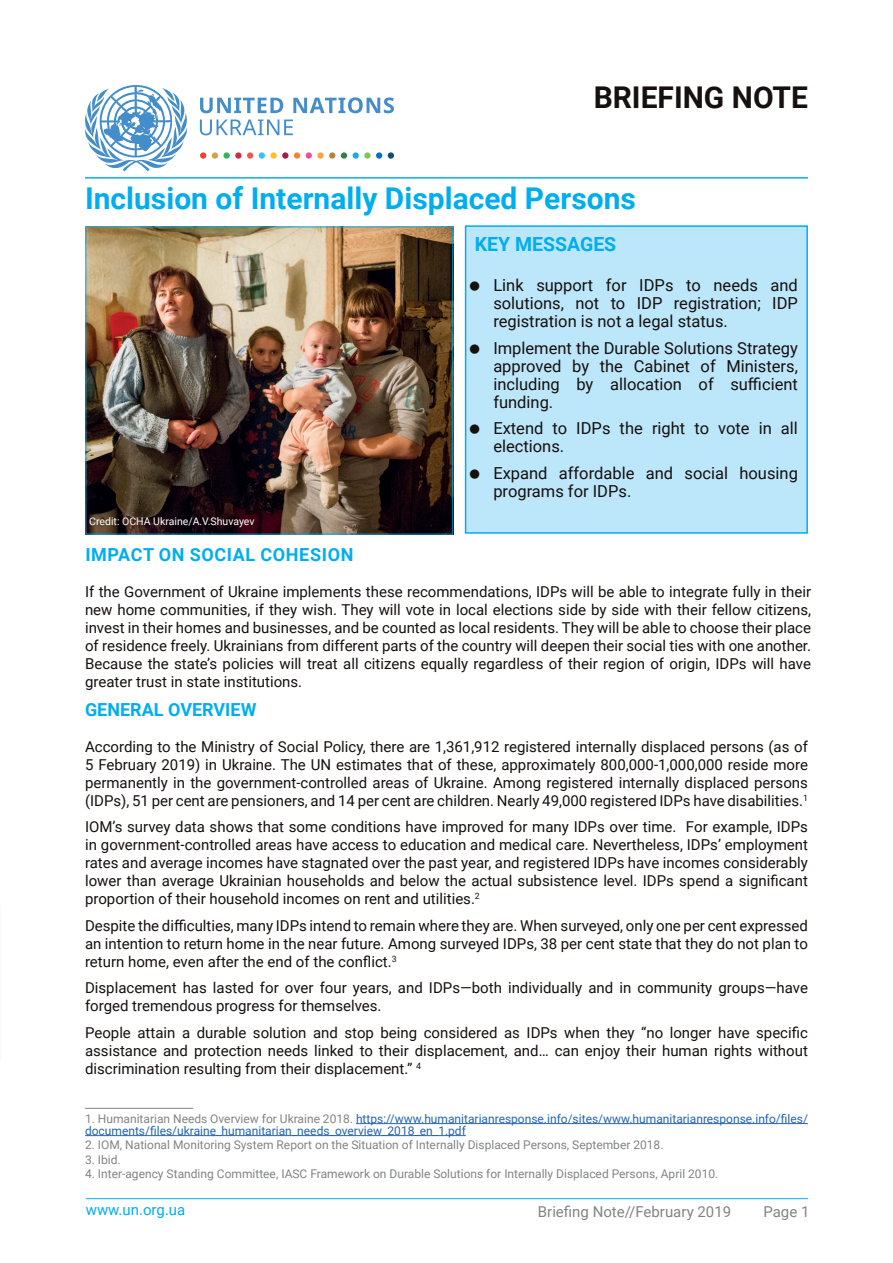
<style>
.page{position:relative;width:893px;height:1263px;background:#fff}
.page>*{position:absolute;margin:0;border:0;box-sizing:border-box;transform-origin:0 0}
.t1{font:700 30px "Roboto";color:#00aeef}
.t2{font:700 30px "Roboto";color:#16100e}
.t3{font:700 19.5px "Roboto";color:#00aeef}
.t4{font:700 18px "Roboto";letter-spacing:.025em;color:#00aeef}
.t5{font:700 18px "Roboto";color:#00aeef}
.t6{font:16.5px/18px "Roboto";color:#16100e;text-align:justify}
.t7{font:15px/18px "Roboto";color:#16100e;text-align:justify}
.t8{font:15px "Roboto";color:#828383}
.t9{font:15px "Roboto";color:#00aeef}
.t10{font:12px "Roboto";color:#828383}
.t11{font:12px/12px "Roboto";color:#2564b0}
.t12{font:10.5px "Roboto";color:#fff}
.s1{color:#828383}
</style>
<div class="page">
<hr style="left:86px;top:1198px;width:722px;height:1px;background:#00aeef">
<img style="left:88px;top:229px;width:362px;height:303px">
<hr style="left:85px;top:1108px;width:108px;height:1px;background:#828383">
<hr style="left:356px;top:1123px;width:452px;height:1px;background:#2564b0">
<hr style="left:85px;top:1135px;width:381px;height:1px;background:#2564b0">
<hr style="left:85px;top:177px;width:723px;height:2px;background:#00aeef">
<div style="left:466px;top:226px;width:341px;height:307px;background:#bce6fa"></div>
<div style="left:465px;top:225px;width:343px;height:309px;border:2px solid #00aeef"></div>
<svg style="left:200px;top:119px;width:93px;height:16px"></svg>
<svg style="left:85px;top:85px;width:102px;height:86px"></svg>
<div style="left:200px;top:152px;width:6px;height:7px;background:#ee4235;border-radius:50%"></div>
<div style="left:224px;top:152px;width:6px;height:7px;background:#2fb45b;border-radius:50%"></div>
<div style="left:247px;top:152px;width:6px;height:7px;background:#f05a43;border-radius:50%"></div>
<svg style="left:270px;top:152px;width:7px;height:7px"></svg>
<div style="left:294px;top:152px;width:6px;height:7px;background:#f58432;border-radius:50%"></div>
<svg style="left:317px;top:152px;width:7px;height:7px"></svg>
<div style="left:341px;top:152px;width:6px;height:7px;background:#2f804c;border-radius:50%"></div>
<div style="left:212px;top:152px;width:6px;height:7px;background:#d4a347;border-radius:50%"></div>
<svg style="left:235px;top:152px;width:7px;height:7px"></svg>
<div style="left:259px;top:152px;width:6px;height:7px;background:#36c5f2;border-radius:50%"></div>
<div style="left:282px;top:152px;width:6px;height:7px;background:#a21d4b;border-radius:50%"></div>
<div style="left:306px;top:152px;width:6px;height:7px;background:#ed4e9c;border-radius:50%"></div>
<div style="left:329px;top:152px;width:6px;height:7px;background:#b18535;border-radius:50%"></div>
<div style="left:353px;top:152px;width:6px;height:7px;background:#16ace3;border-radius:50%"></div>
<div style="left:376px;top:152px;width:6px;height:7px;background:#0871ba;border-radius:50%"></div>
<svg style="left:364px;top:152px;width:7px;height:7px"></svg>
<div style="left:388px;top:152px;width:6px;height:7px;background:#134e6f;border-radius:50%"></div>
<svg style="left:200px;top:98px;width:83px;height:15px"></svg>
<svg style="left:293px;top:97px;width:101px;height:16px"></svg>
<h1 class="t2" style="left:594px;top:76px;width:216px">BRIEFING NOTE</h1>
<h1 class="t1" style="left:85px;top:177px;width:552px">Inclusion of Internally Displaced Persons</h1>
<p class="t12" style="left:89px;top:514px;width:167px">Credit: OCHA Ukraine/A.V.Shuvayev</p>
<h2 class="t3" style="left:475px;top:231px;width:143px">KEY MESSAGES</h2>
<p class="t6" style="left:493px;top:276px;width:306px">Link support for IDPs to needs and solutions, not to IDP registration; IDP registration is not a legal status.</p>
<p class="t6" style="left:493px;top:338px;width:306px">Implement the Durable Solutions Strategy approved by the Cabinet of Ministers, including by allocation of sufficient funding.</p>
<p class="t6" style="left:493px;top:419px;width:306px">Extend to IDPs the right to vote in all elections.</p>
<p class="t6" style="left:493px;top:463px;width:306px">Expand affordable and social housing programs for IDPs.</p>
<p class="t4" style="left:85px;top:542px;width:270px">IMPACT ON SOCIAL COHESION</p>
<p class="t7" style="left:85px;top:582px;width:727px">If the Government of Ukraine implements these recommendations, IDPs will be able to integrate fully in their new home communities, if they wish. They will vote in local elections side by side with their fellow citizens, invest in their homes and businesses, and be counted as local residents. They will be able to choose their place of residence freely. Ukrainians from different parts of the country will deepen their social ties with one another.<br>Because the state’s policies will treat all citizens equally regardless of their region of origin, IDPs will have greater trust in state institutions.</p>
<p class="t5" style="left:85px;top:697px;width:173px">GENERAL OVERVIEW</p>
<p class="t7" style="left:85px;top:737px;width:724px">According to the Ministry of Social Policy, there are 1,361,912 registered internally displaced persons (as of 5 February 2019) in Ukraine. The UN estimates that of these, approximately 800,000-1,000,000 reside more permanently in the government-controlled areas of Ukraine. Among registered internally displaced persons (IDPs), 51 per cent are pensioners, and 14 per cent are children. Nearly 49,000 registered IDPs have disabilities.<sup>1</sup></p>
<p class="t7" style="left:85px;top:817px;width:724px">IOM’s survey data shows that some conditions have improved for many IDPs over time. For example, IDPs in government-controlled areas have access to education and medical care. Nevertheless, IDPs’ employment rates and average incomes have stagnated over the past year, and registered IDPs have incomes considerably lower than average Ukrainian households and below the actual subsistence level. IDPs spend a significant proportion of their household incomes on rent and utilities.<sup>2</sup></p>
<p class="t7" style="left:85px;top:916px;width:724px">Despite the difficulties, many IDPs intend to remain where they are. When surveyed, only one per cent expressed an intention to return home in the near future. Among surveyed IDPs, 38 per cent state that they do not plan to return home, even after the end of the conflict.<sup>3</sup></p>
<p class="t7" style="left:85px;top:978px;width:724px">Displacement has lasted for over four years, and IDPs—both individually and in community groups—have forged tremendous progress for themselves.</p>
<p class="t7" style="left:85px;top:1023px;width:724px">People attain a durable solution and stop being considered as IDPs when they “no longer have specific assistance and protection needs linked to their displacement, and… can enjoy their human rights without discrimination resulting from their displacement.” <sup>4</sup></p>
<p class="t11" style="left:85px;top:1112px;width:724px"><span class="s1">1. Humanitarian Needs Overview for Ukraine 2018.</span> https://www.humanitarianresponse.info/sites/www.humanitarianresponse.info/files/ documents/files/ukraine_humanitarian_needs_overview_2018_en_1.pdf</p>
<p class="t10" style="left:85px;top:1136px;width:580px">2. IOM, National Monitoring System Report on the Situation of Internally Displaced Persons, September 2018.</p>
<p class="t10" style="left:85px;top:1151px;width:37px">3. Ibid.</p>
<p class="t10" style="left:85px;top:1165px;width:635px">4. Inter-agency Standing Committee, IASC Framework on Durable Solutions for Internally Displaced Persons, April 2010.</p>
<p class="t9" style="left:86px;top:1199px;width:101px">www.un.org.ua</p>
<p class="t8" style="left:538px;top:1201px;width:195px">Briefing Note//February 2019</p>
<p class="t8" style="left:763px;top:1201px;width:48px">Page 1</p>
</div>
